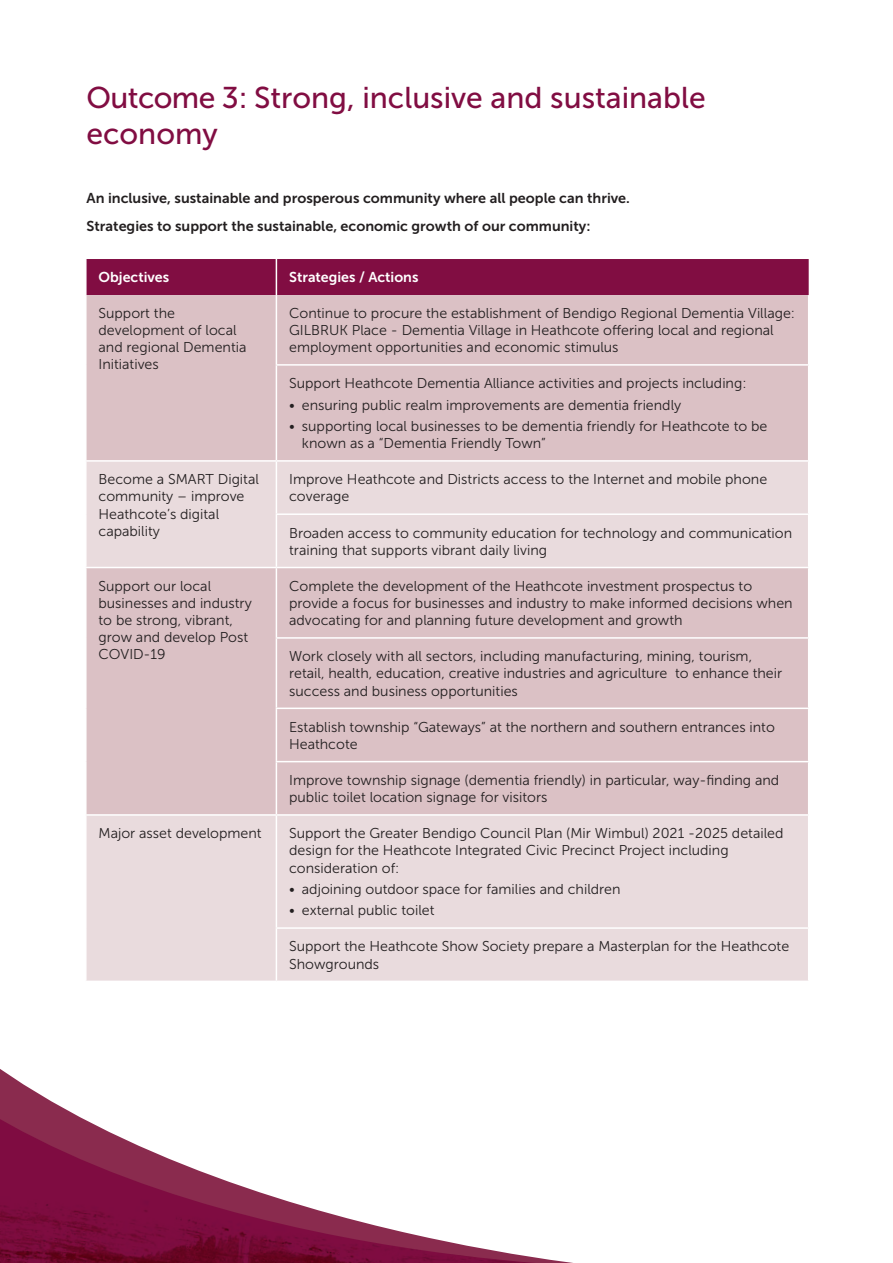
<style>
.page{position:relative;width:893px;height:1263px;background:#fff}
.page>*{position:absolute;margin:0;border:0;box-sizing:border-box;transform-origin:0 0}
.t1{font:30px/36px "Museo Sans 500";color:#810d42}
.t2{font:14.25px/17.1px "Museo Sans 300";color:#231f20}
.t3{font:14.25px/28.3px "Museo Sans 700";color:#231f20}
.t4{font:14.25px "Museo Sans 700";color:#fff}
</style>
<div class="page">
<div style="left:87px;top:259px;width:722px;height:36px;background:#810d42"></div>
<div style="left:87px;top:295px;width:721px;height:165px;background:#dbc1c5"></div>
<svg style="left:87px;top:462px;width:721px;height:518px;background:#e2ced1"></svg>
<hr style="left:276px;top:259px;width:1px;height:36px;background:#fff">
<hr style="left:276px;top:295px;width:1px;height:69px;background:#fff">
<hr style="left:276px;top:364px;width:533px;height:2px;background:#fff">
<hr style="left:276px;top:366px;width:1px;height:94px;background:#fff">
<hr style="left:276px;top:462px;width:1px;height:51px;background:#fff">
<hr style="left:276px;top:515px;width:1px;height:52px;background:#fff">
<hr style="left:85px;top:567px;width:191px;height:1px;background:#fff">
<hr style="left:85px;top:814px;width:191px;height:2px;background:#fff">
<hr style="left:276px;top:513px;width:533px;height:2px;background:#fff">
<hr style="left:276px;top:567px;width:533px;height:1px;background:#fff">
<hr style="left:276px;top:568px;width:1px;height:69px;background:#fff">
<hr style="left:276px;top:637px;width:533px;height:2px;background:#fff">
<hr style="left:276px;top:639px;width:1px;height:68px;background:#fff">
<hr style="left:276px;top:707px;width:533px;height:2px;background:#fff">
<hr style="left:276px;top:709px;width:1px;height:52px;background:#fff">
<hr style="left:276px;top:761px;width:533px;height:1px;background:#fff">
<hr style="left:276px;top:762px;width:1px;height:52px;background:#fff">
<hr style="left:276px;top:814px;width:533px;height:2px;background:#fff">
<hr style="left:276px;top:816px;width:1px;height:111px;background:#fff">
<hr style="left:276px;top:927px;width:533px;height:2px;background:#fff">
<hr style="left:276px;top:929px;width:1px;height:51px;background:#fff">
<svg style="left:0;top:1069px;width:573px;height:194px"></svg>
<img style="left:0;top:1119px;width:535px;height:144px">
<h1 class="t1" style="left:87px;top:79px;width:621px">Outcome 3: Strong, inclusive and sustainable economy</h1>
<p class="t3" style="left:87px;top:184px;width:545px">An inclusive, sustainable and prosperous community where all people can thrive.<br>Strategies to support the sustainable, economic growth of our community:</p>
<p class="t4" style="left:99px;top:270px;width:72px">Objectives</p>
<p class="t4" style="left:289px;top:270px;width:131px">Strategies / Actions</p>
<p class="t2" style="left:99px;top:305px;width:149px">Support the development of local and regional Dementia<br>Initiatives</p>
<p class="t2" style="left:289px;top:305px;width:507px">Continue to procure the establishment of Bendigo Regional Dementia Village:<br>GILBRUK Place - Dementia Village in Heathcote offering local and regional employment opportunities and economic stimulus</p>
<p class="t2" style="left:289px;top:375px;width:459px">Support Heathcote Dementia Alliance activities and projects including:</p>
<p class="t2" style="left:289px;top:396px;width:394px">• ensuring public realm improvements are dementia friendly</p>
<p class="t2" style="left:302px;top:418px;width:467px;text-indent:-13px">• supporting local businesses to be dementia friendly for Heathcote to be known as a “Dementia Friendly Town”</p>
<p class="t2" style="left:99px;top:471px;width:162px">Become a SMART Digital community – improve<br>Heathcote’s digital capability</p>
<p class="t2" style="left:289px;top:471px;width:480px">Improve Heathcote and Districts access to the Internet and mobile phone coverage</p>
<p class="t2" style="left:289px;top:524px;width:505px">Broaden access to community education for technology and communication training that supports vibrant daily living</p>
<p class="t2" style="left:99px;top:578px;width:155px">Support our local businesses and industry to be strong, vibrant, grow and develop Post<br>COVID-19</p>
<p class="t2" style="left:289px;top:578px;width:505px">Complete the development of the Heathcote investment prospectus to provide a focus for businesses and industry to make informed decisions when advocating for and planning future development and growth</p>
<p class="t2" style="left:289px;top:648px;width:495px">Work closely with all sectors, including manufacturing, mining, tourism, retail, health, education, creative industries and agriculture to enhance their success and business opportunities</p>
<p class="t2" style="left:289px;top:718px;width:487px">Establish township “Gateways” at the northern and southern entrances into<br>Heathcote</p>
<p class="t2" style="left:289px;top:772px;width:492px">Improve township signage (dementia friendly) in particular, way-finding and public toilet location signage for visitors</p>
<p class="t2" style="left:99px;top:825px;width:165px">Major asset development</p>
<p class="t2" style="left:289px;top:825px;width:496px">Support the Greater Bendigo Council Plan (Mir Wimbul) 2021 -2025 detailed design for the Heathcote Integrated Civic Precinct Project including consideration of:</p>
<p class="t2" style="left:289px;top:880px;width:333px">• adjoining outdoor space for families and children</p>
<p class="t2" style="left:289px;top:902px;width:147px">• external public toilet</p>
<p class="t2" style="left:289px;top:938px;width:502px">Support the Heathcote Show Society prepare a Masterplan for the Heathcote<br>Showgrounds</p>
</div>
